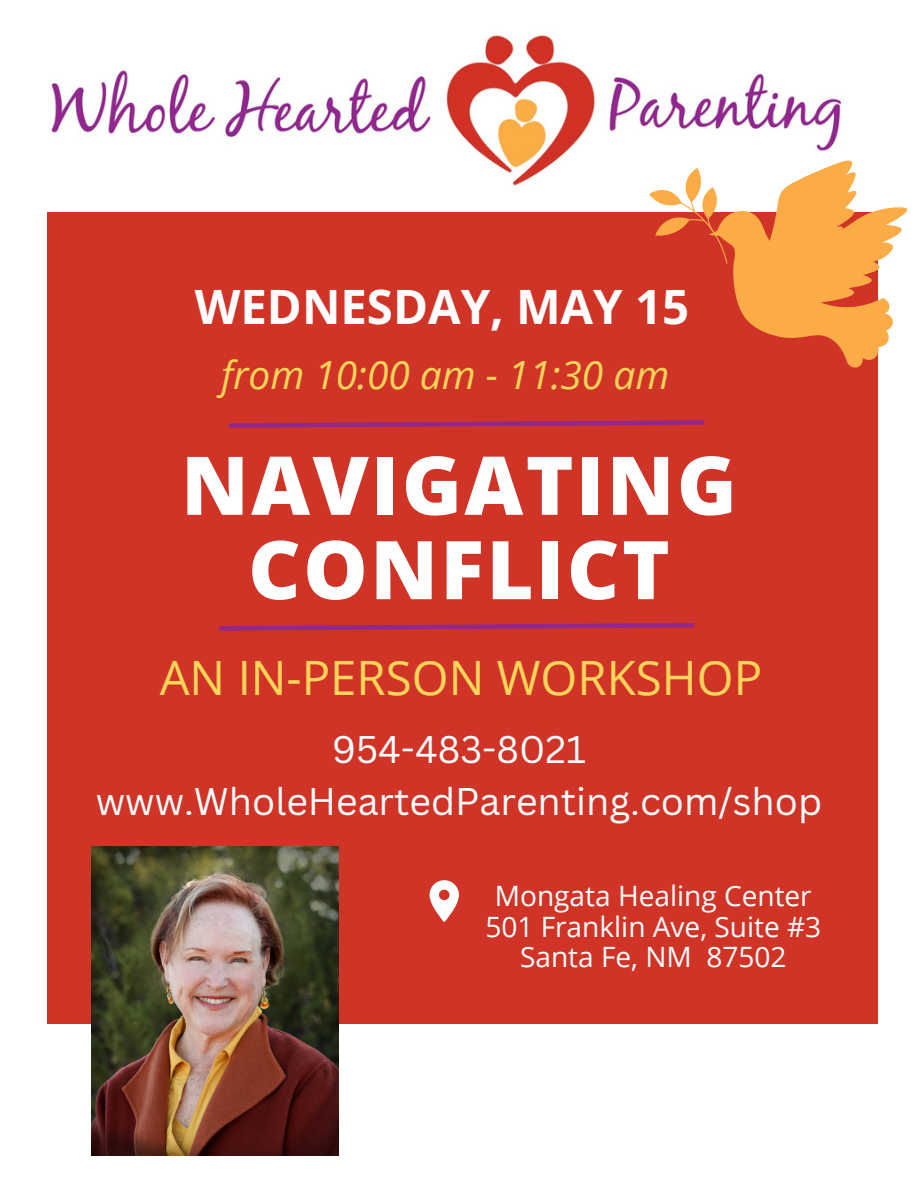
<style>
.page{position:relative;width:918px;height:1188px;background:#fff}
.page>*{position:absolute;margin:0;border:0;box-sizing:border-box;transform-origin:0 0}
.t1{font:800 81.15px/84.3px "Open Sans";letter-spacing:.03em;color:#fff;text-align:center}
.t2{font:47.4px "Open Sans";color:#ffd659}
.t3{font:700 47.4px "Open Sans";color:#fff}
.t4{font:italic 38.85px "Open Sans";color:#ffd659}
.t5{font:37.5px/51.8px "Canva Sans";color:#fff;text-align:center}
.t6{font:28.05px "Open Sans";color:#fff}
</style>
<div class="page">
<div style="left:48px;top:212px;width:829px;height:811px;background:#d03427"></div>
<svg style="left:219px;top:623px;width:476px;height:8px"></svg>
<svg style="left:228px;top:420px;width:476px;height:8px"></svg>
<svg style="left:430px;top:880px;width:29px;height:42px"></svg>
<img style="left:51px;top:35px;width:790px;height:151px">
<svg style="left:649px;top:158px;width:259px;height:211px"></svg>
<img style="left:92px;top:847px;width:246px;height:308px">
<h1 class="t3" style="left:195px;top:273px;width:496px">WEDNESDAY, MAY 15</h1>
<p class="t4" style="left:221px;top:348px;width:450px">from 10:00 am - 11:30 am</p>
<h2 class="t1" style="left:181px;top:441px;width:557px">NAVIGATING<br>CONFLICT</h2>
<h4 class="t2" style="left:160px;top:645px;width:604px">AN IN-PERSON WORKSHOP</h4>
<p class="t5" style="left:96px;top:722px;width:728px">954-483-8021 www.WholeHeartedParenting.com/shop</p>
<h3 class="t6" style="left:495px;top:876px;width:318px">Mongata Healing Center</h3>
<h4 class="t6" style="left:485px;top:907px;width:337px">501 Franklin Ave, Suite #3</h4>
<p class="t6" style="left:520px;top:937px;width:268px">Santa Fe, NM 87502</p>
</div>
